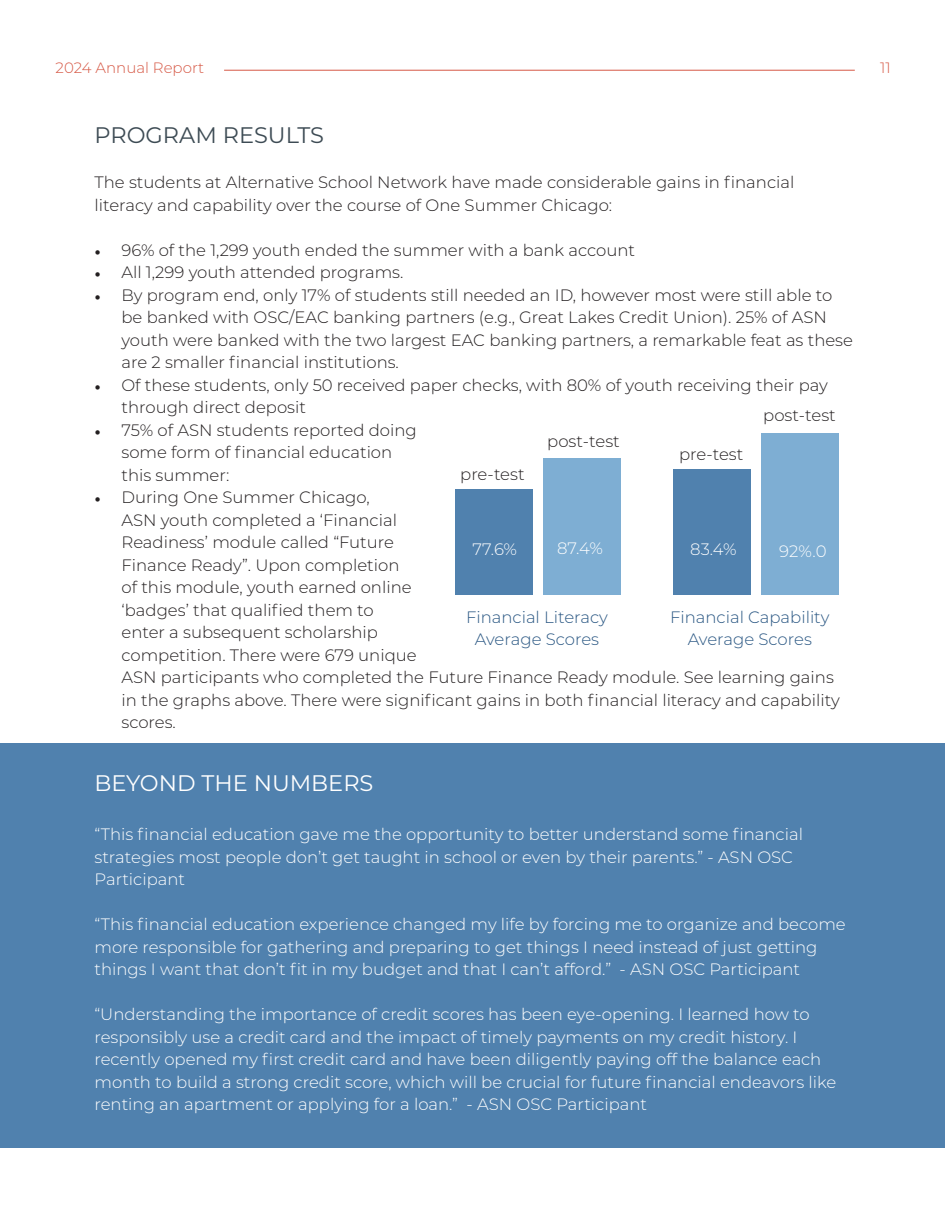
<style>
.page{position:relative;width:945px;height:1215px;background:#fff}
.page>*{position:absolute;margin:0;border:0;box-sizing:border-box;transform-origin:0 0}
.t1{font:22.5px "Montserrat";color:#fff}
.t2{font:22.5px "Montserrat";color:#3d4b54}
.t3{font:300 16.5px/22.5px "Montserrat";color:#231f20}
.t4{font:300 16.5px/22.5px "Montserrat";color:#fff}
.t5{font:300 16.5px/22.5px "Montserrat";color:#2a5783;text-align:center}
.t6{font:300 15px "Montserrat";color:#d65845}
.s1{font-family:"Minion Pro";font-weight:400}
</style>
<div class="page">
<hr style="left:224px;top:70px;width:631px;height:1px;background:#d65845">
<div style="left:543px;top:459px;width:78px;height:136px;background:#7eaed3"></div>
<div style="left:762px;top:433px;width:77px;height:162px;background:#7eaed3"></div>
<div style="left:455px;top:489px;width:78px;height:106px;background:#5081ae"></div>
<div style="left:673px;top:469px;width:78px;height:126px;background:#5081ae"></div>
<div style="left:0;top:743px;width:945px;height:405px;background:#5081ae"></div>
<p class="t6" style="left:56px;top:58px;width:150px">2024 Annual Report</p>
<p class="t6" style="left:880px;top:58px;width:12px">11</p>
<p class="t2" style="left:94px;top:120px;width:231px">PROGRAM RESULTS</p>
<p class="t3" style="left:94px;top:171px;width:701px">The students at Alternative School Network have made considerable gains in financial literacy and capability over the course of One Summer Chicago:</p>
<p class="t3" style="left:94px;top:238px;width:542px"><span class="s1">•</span> 96% of the 1,299 youth ended the summer with a bank account</p>
<p class="t3" style="left:94px;top:261px;width:310px"><span class="s1">•</span> All 1,299 youth attended programs.</p>
<p class="t3" style="left:122px;top:283px;width:733px;text-indent:-27px"><span class="s1">•</span> By program end, only 17% of students still needed an ID, however most were still able to be banked with OSC/EAC banking partners (e.g., Great Lakes Credit Union). 25% of ASN youth were banked with the two largest EAC banking partners, a remarkable feat as these are 2 smaller financial institutions.</p>
<p class="t3" style="left:122px;top:373px;width:708px;text-indent:-27px"><span class="s1">•</span> Of these students, only 50 received paper checks, with 80% of youth receiving their pay through direct deposit</p>
<p class="t3" style="left:122px;top:418px;width:297px;text-indent:-27px"><span class="s1">•</span> 75% of ASN students reported doing some form of financial education this summer:</p>
<p class="t3" style="left:122px;top:486px;width:720px;text-indent:-27px"><span class="s1">•</span> During One Summer Chicago,<br>ASN youth completed a ‘Financial<br>Readiness’ module called “Future<br>Finance Ready”. Upon completion<br>of this module, youth earned online<br>‘badges’ that qualified them to<br>enter a subsequent scholarship<br>competition. There were 679 unique<br>ASN participants who completed the Future Finance Ready module. See learning gains in the graphs above. There were significant gains in both financial literacy and capability scores.</p>
<p class="t3" style="left:763px;top:403px;width:74px">post-test</p>
<p class="t3" style="left:547px;top:429px;width:74px">post-test</p>
<p class="t3" style="left:679px;top:442px;width:66px">pre-test</p>
<p class="t3" style="left:460px;top:462px;width:66px">pre-test</p>
<p class="t4" style="left:473px;top:537px;width:46px">77.6%</p>
<p class="t4" style="left:557px;top:536px;width:47px">87.4%</p>
<p class="t4" style="left:690px;top:537px;width:48px">83.4%</p>
<p class="t4" style="left:779px;top:539px;width:49px">92%.0</p>
<p class="t5" style="left:466px;top:605px;width:143px">Financial Literacy<br>Average Scores</p>
<p class="t5" style="left:670px;top:605px;width:161px">Financial Capability<br>Average Scores</p>
<p class="t1" style="left:94px;top:767px;width:280px">BEYOND THE NUMBERS</p>
<p class="t4" style="left:94px;top:823px;width:710px">“This financial education gave me the opportunity to better understand some financial strategies most people don’t get taught in school or even by their parents.” - ASN OSC<br>Participant</p>
<p class="t4" style="left:94px;top:913px;width:753px">“This financial education experience changed my life by forcing me to organize and become more responsible for gathering and preparing to get things I need instead of just getting things I want that don’t fit in my budget and that I can’t afford.” - ASN OSC Participant</p>
<p class="t4" style="left:94px;top:1003px;width:743px">“Understanding the importance of credit scores has been eye-opening. I learned how to responsibly use a credit card and the impact of timely payments on my credit history. I recently opened my first credit card and have been diligently paying off the balance each month to build a strong credit score, which will be crucial for future financial endeavors like renting an apartment or applying for a loan.” - ASN OSC Participant</p>
</div>
